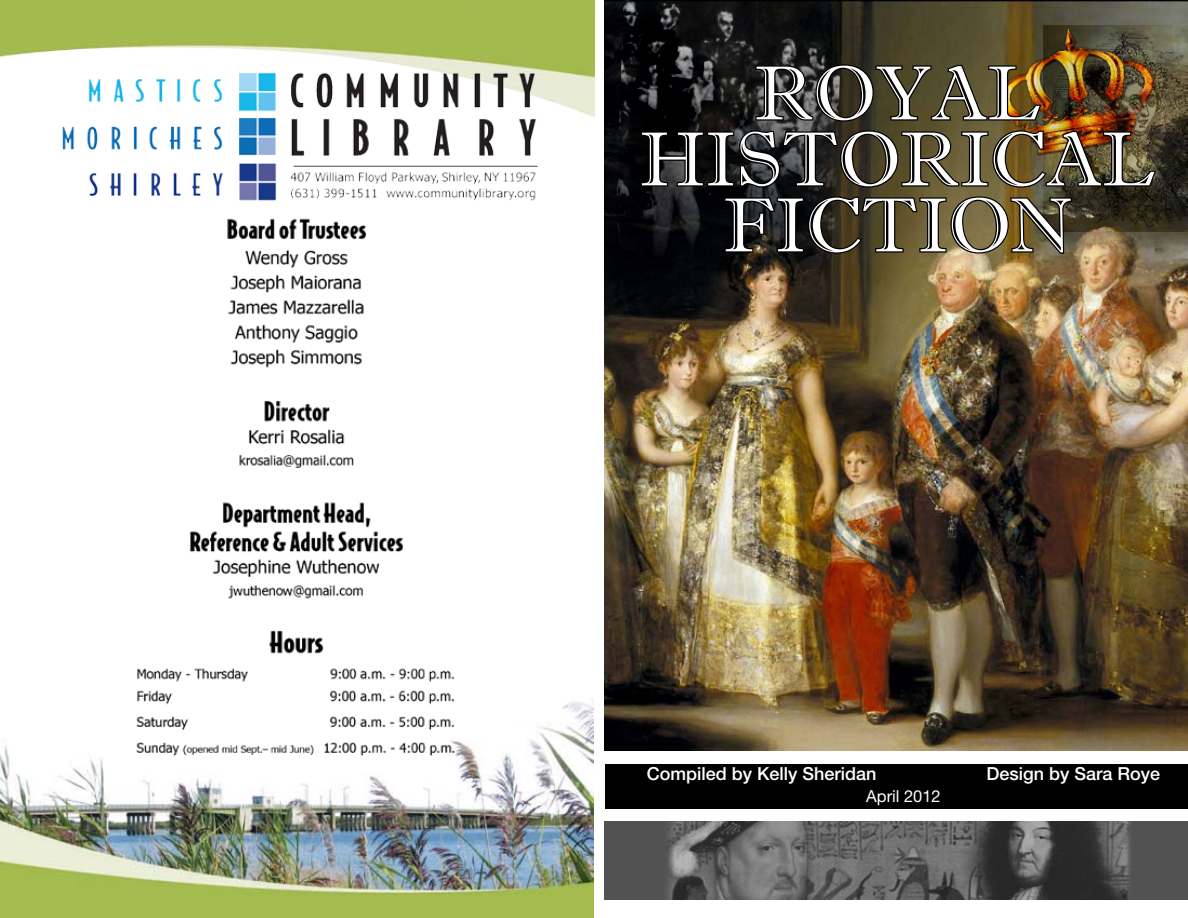
<style>
.page{position:relative;width:1188px;height:918px;background:#fff}
.page>*{position:absolute;margin:0;border:0;box-sizing:border-box;transform-origin:0 0}
.t1{font:76.5px "Imprint MT Shadow";color:#fff}
.t2{font:500 18px "Helvetica Neue";color:#fff}
.t3{font:16.5px "Helvetica Neue";color:#fff}
</style>
<div class="page">
<img style="left:604px;top:0;width:584px;height:750px">
<div style="left:604px;top:821px;width:584px;height:78px;background:#525252"></div>
<img style="left:667px;top:821px;width:463px;height:78px">
<div style="left:605px;top:765px;width:583px;height:44px;background:#000"></div>
<img style="left:1158px;top:25px;width:30px;height:206px">
<img style="left:613px;top:0;width:230px;height:325px">
<img style="left:983px;top:11px;width:188px;height:155px">
<img style="left:640px;top:56px;width:518px;height:446px">
<img style="left:0;top:699px;width:594px;height:219px">
<img style="left:1px;top:0;width:594px;height:117px">
<img style="left:55px;top:66px;width:486px;height:135px">
<img style="left:120px;top:199px;width:350px;height:582px">
<h1 class="t1" style="left:754px;top:48px;width:288px">ROYAL</h1>
<h1 class="t1" style="left:640px;top:114px;width:462px">HISTORICAL</h1>
<h1 class="t1" style="left:723px;top:180px;width:350px">FICTION</h1>
<p class="t2" style="left:647px;top:763px;width:231px">Compiled by Kelly Sheridan</p>
<p class="t2" style="left:986px;top:763px;width:175px">Design by Sara Roye</p>
<p class="t3" style="left:866px;top:786px;width:76px">April 2012</p>
</div>
